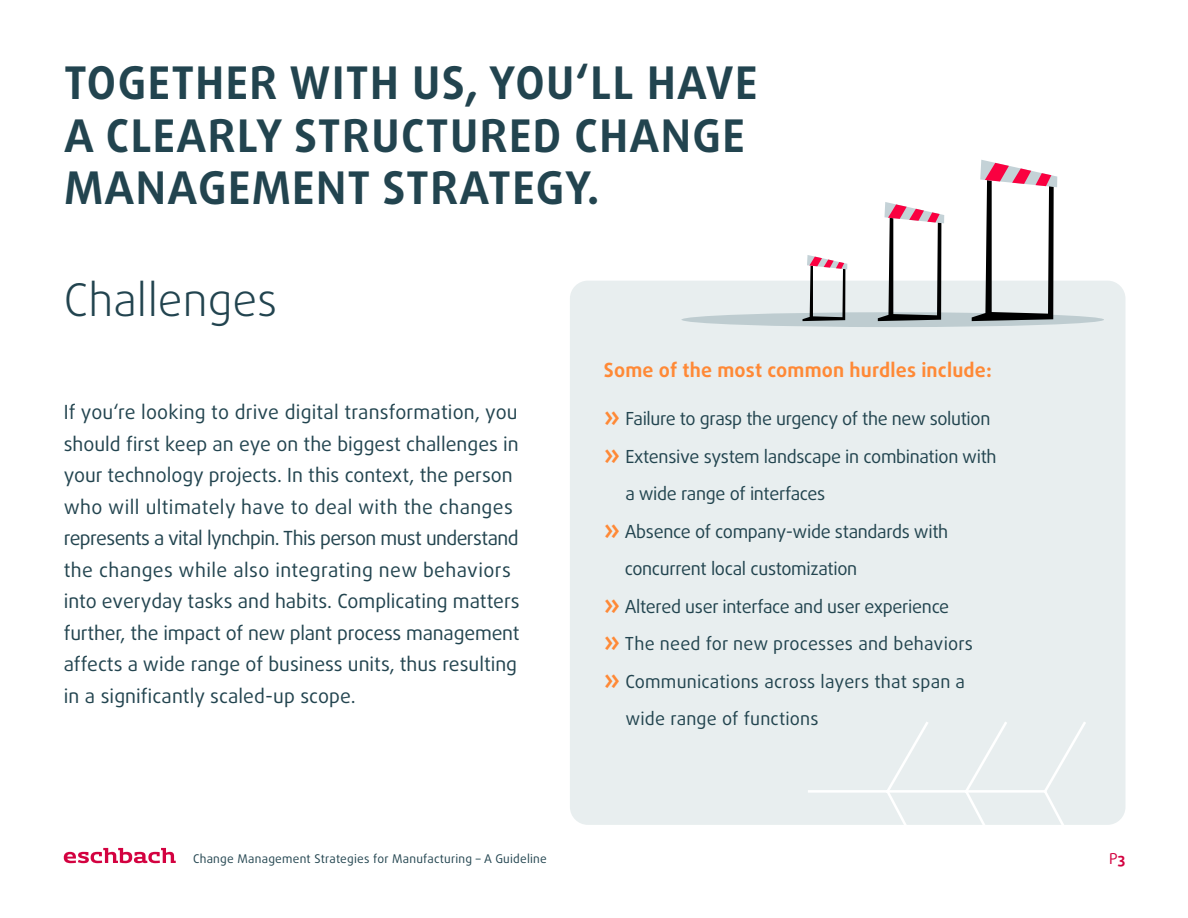
<style>
.page{position:relative;width:1188px;height:918px;background:#fff}
.page>*{position:absolute;margin:0;border:0;box-sizing:border-box;transform-origin:0 0}
.t1{font:700 45px/52.5px "Daxline OT";letter-spacing:.03em;color:#22444f}
.t2{font:300 45px "Daxline OT";color:#22444f}
.t3{font:19.5px/31.5px "Daxline OT";color:#22444f}
.t4{font:700 19.5px "Daxline OT";letter-spacing:.01em;color:#ff8936}
.t5{font:18px "Daxline OT";letter-spacing:-.02em;color:#22444f}
.t6{font:18px "Daxline OT";letter-spacing:.01em;color:#22444f}
.t7{font:15px "Daxline OT";color:#d30240}
.t8{font:12px "Daxline OT";letter-spacing:.02em;color:#22444f}
.s1{font-weight:700;font-size:27px;color:#ff8936}
.s2{font-weight:700}
</style>
<div class="page">
<svg style="left:64px;top:848px;width:112px;height:15px"></svg>
<div style="left:570px;top:281px;width:555px;height:544px;background:#e8eeef;border-radius:18px"></div>
<div style="left:681px;top:312px;width:423px;height:15px;background:#beccd0;border-radius:50%"></div>
<svg style="left:972px;top:160px;width:85px;height:161px"></svg>
<svg style="left:878px;top:202px;width:66px;height:119px"></svg>
<svg style="left:803px;top:255px;width:44px;height:66px"></svg>
<svg style="left:808px;top:722px;width:278px;height:103px"></svg>
<h1 class="t1" style="left:64px;top:57px;width:695px">TOGETHER WITH US, YOU‘LL HAVE<br>A CLEARLY STRUCTURED CHANGE<br>MANAGEMENT STRATEGY.</h1>
<h1 class="t2" style="left:64px;top:270px;width:215px">Challenges</h1>
<p class="t4" style="left:604px;top:357px;width:390px">Some of the most common hurdles include:</p>
<p class="t3" style="left:64px;top:397px;width:458px">If you‘re looking to drive digital transformation, you should first keep an eye on the biggest challenges in your technology projects. In this context, the person who will ultimately have to deal with the changes represents a vital lynchpin. This person must understand the changes while also integrating new behaviors into everyday tasks and habits. Complicating matters further, the impact of new plant process management affects a wide range of business units, thus resulting in a significantly scaled-up scope.</p>
<p class="t5" style="left:604px;top:407px;width:388px"><span class="s1">»</span> Failure to grasp the urgency of the new solution</p>
<p class="t5" style="left:604px;top:444px;width:394px"><span class="s1">»</span> Extensive system landscape in combination with</p>
<p class="t5" style="left:625px;top:482px;width:201px">a wide range of interfaces</p>
<p class="t5" style="left:604px;top:519px;width:346px"><span class="s1">»</span> Absence of company-wide standards with</p>
<p class="t5" style="left:625px;top:557px;width:234px">concurrent local customization</p>
<p class="t5" style="left:604px;top:594px;width:347px"><span class="s1">»</span> Altered user interface and user experience</p>
<p class="t6" style="left:604px;top:632px;width:371px"><span class="s1">»</span> The need for new processes and behaviors</p>
<p class="t6" style="left:604px;top:669px;width:363px"><span class="s1">»</span> Communications across layers that span a</p>
<p class="t6" style="left:625px;top:707px;width:195px">wide range of functions</p>
<p class="t8" style="left:193px;top:851px;width:355px">Change Management Strategies for Manufacturing – A Guideline</p>
<p class="t7" style="left:1109px;top:849px;width:18px">P<span class="s2">3</span></p>
</div>
